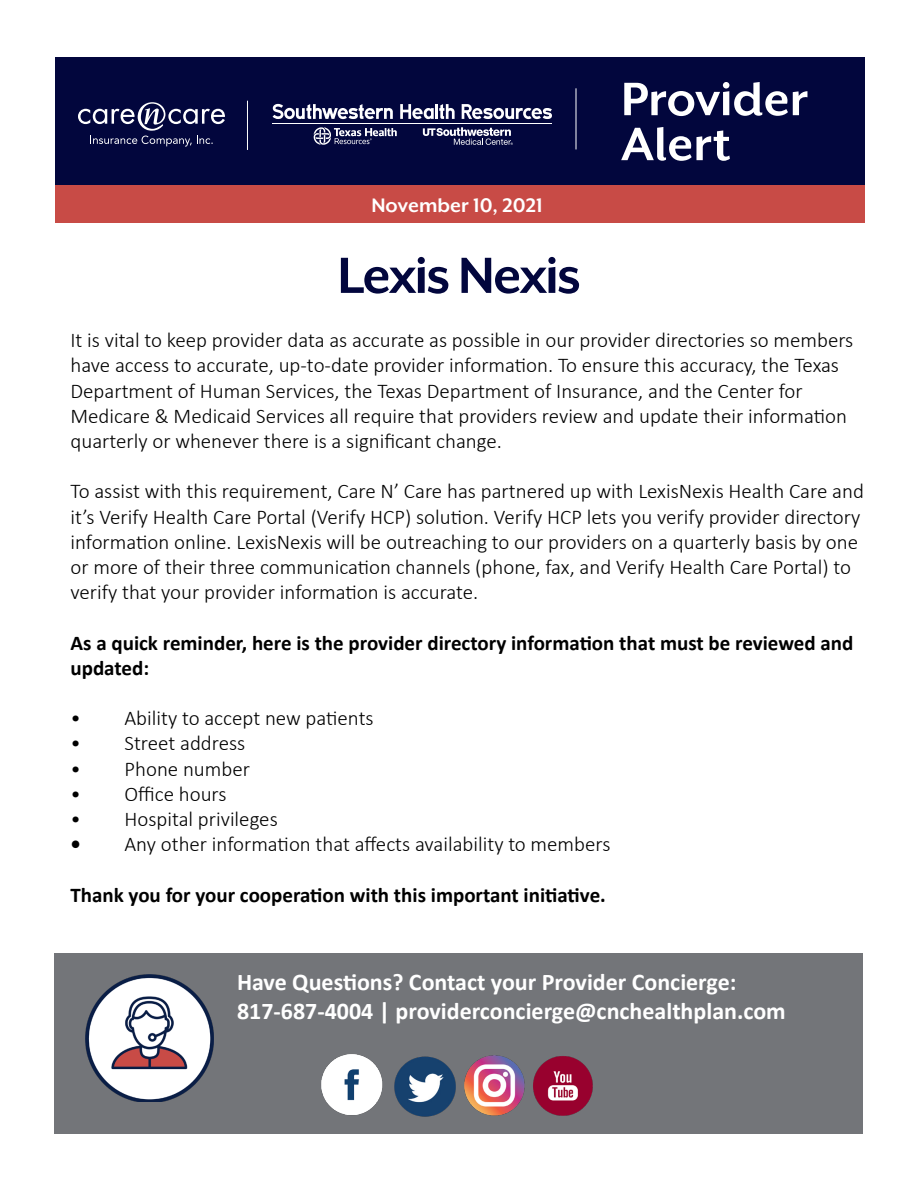
<style>
.page{position:relative;width:918px;height:1188px;background:#fff}
.page>*{position:absolute;margin:0;border:0;box-sizing:border-box;transform-origin:0 0}
.t1{font:700 58.5px "Mr Eaves XL San OT";letter-spacing:-.03em;color:#02063d}
.t2{font:700 54px "Mr Eaves XL San OT";color:#fff}
.t3{font:700 24px "Calibri";color:#fff}
.t4{font:700 22.5px "Mr Eaves XL San OT";color:#fff}
.t5{font:300 21px/25.2px "Calibri";color:#000}
.t6{font:700 21px/25.2px "Calibri";color:#000}
.s1{font-weight:700}
</style>
<div class="page">
<div style="left:56px;top:181px;width:810px;height:41px;background:#c84b46"></div>
<div style="left:56px;top:57px;width:810px;height:127px;background:#02063d"></div>
<svg style="left:273px;top:104px;width:120px;height:15px"></svg>
<svg style="left:400px;top:104px;width:55px;height:15px"></svg>
<svg style="left:462px;top:104px;width:90px;height:15px"></svg>
<hr style="left:273px;top:123px;width:279px;height:1px;background:#fff">
<svg style="left:313px;top:127px;width:84px;height:18px"></svg>
<svg style="left:423px;top:127px;width:90px;height:18px"></svg>
<svg style="left:78px;top:102px;width:147px;height:45px"></svg>
<hr style="left:247px;top:101px;width:1px;height:49px;background:#fff">
<hr style="left:576px;top:88px;width:1px;height:61px;background:#fff">
<div style="left:55px;top:953px;width:808px;height:181px;background:#737579"></div>
<img style="left:86px;top:974px;width:128px;height:127px">
<img style="left:321px;top:1054px;width:62px;height:61px">
<img style="left:394px;top:1056px;width:45px;height:61px">
<img style="left:439px;top:1055px;width:61px;height:61px">
<img style="left:500px;top:1056px;width:93px;height:60px">
<p class="t4" style="left:371px;top:193px;width:173px">November 10, 2021</p>
<p class="t1" style="left:337px;top:243px;width:245px">Lexis Nexis</p>
<p class="t2" style="left:621px;top:69px;width:188px">Provider</p>
<p class="t2" style="left:621px;top:114px;width:111px">Alert</p>
<p class="t5" style="left:70px;top:327px;width:784px">It is vital to keep provider data as accurate as possible in our provider directories so members have access to accurate, up-to-date provider information. To ensure this accuracy, the Texas<br>Department of Human Services, the Texas Department of Insurance, and the Center for</p>
<p class="t5" style="left:70px;top:403px;width:778px">Medicare &amp; Medicaid Services all require that providers review and update their information quarterly or whenever there is a significant change.</p>
<p class="t5" style="left:70px;top:479px;width:795px">To assist with this requirement, Care N’ Care has partnered up with LexisNexis Health Care and it’s Verify Health Care Portal (Verify HCP) solution. Verify HCP lets you verify provider directory information online. LexisNexis will be outreaching to our providers on a quarterly basis by one or more of their three communication channels (phone, fax, and Verify Health Care Portal) to verify that your provider information is accurate.</p>
<p class="t6" style="left:70px;top:630px;width:784px">As a quick reminder, here is the provider directory information that must be reviewed and updated:</p>
<p class="t5" style="left:70px;top:705px;width:305px">• Ability to accept new patients</p>
<p class="t5" style="left:70px;top:731px;width:176px">• Street address</p>
<p class="t5" style="left:70px;top:756px;width:181px">• Phone number</p>
<p class="t5" style="left:70px;top:781px;width:158px">• Office hours</p>
<p class="t5" style="left:70px;top:806px;width:209px">• Hospital privileges</p>
<p class="t5" style="left:70px;top:831px;width:542px"><span class="s1">•</span> Any other information that affects availability to members</p>
<p class="t6" style="left:71px;top:882px;width:537px">Thank you for your cooperation with this important initiative.</p>
<p class="t3" style="left:237px;top:965px;width:501px">Have Questions? Contact your Provider Concierge:</p>
<p class="t3" style="left:237px;top:994px;width:550px">817-687-4004 | providerconcierge@cnchealthplan.com</p>
</div>
